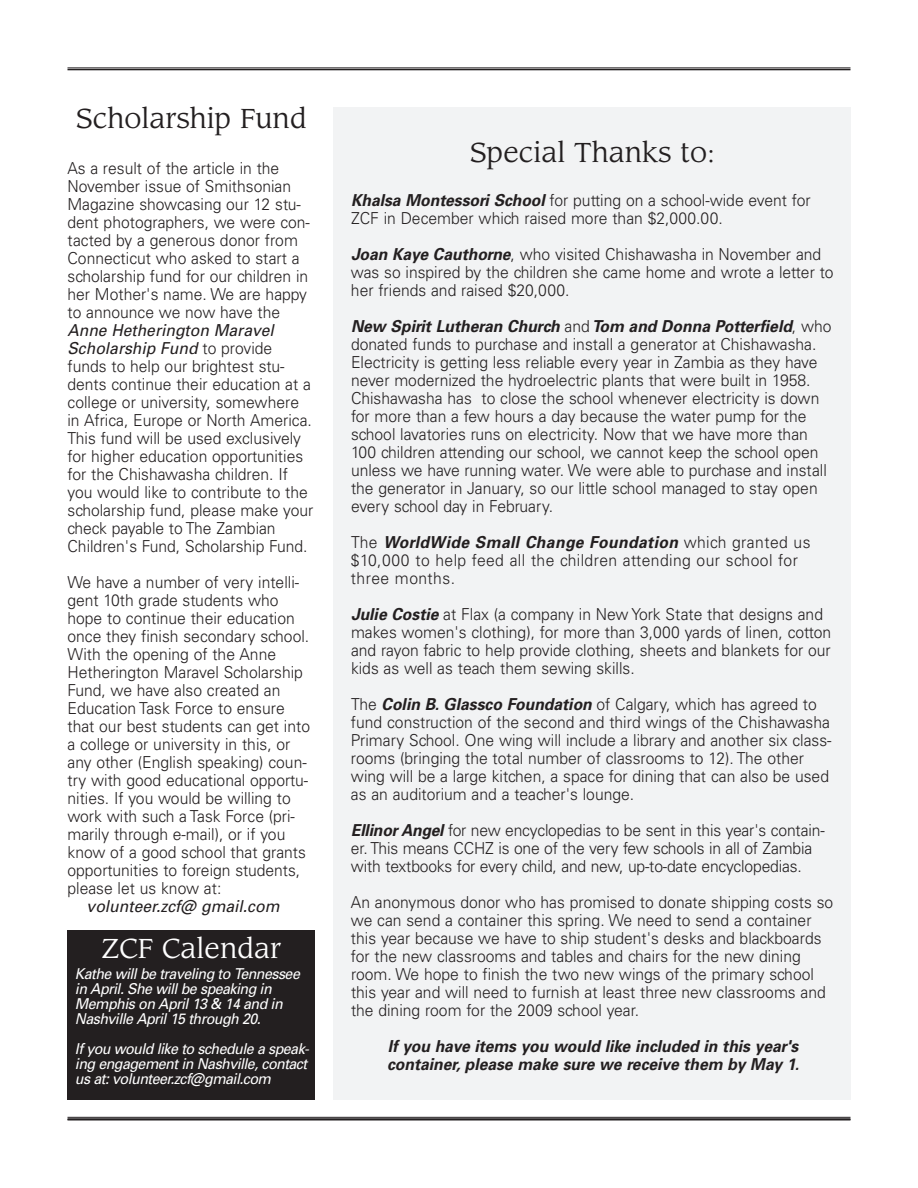
<style>
.page{position:relative;width:918px;height:1188px;background:#fff}
.page>*{position:absolute;margin:0;border:0;box-sizing:border-box;transform-origin:0 0}
.t1{font:27px "Leawood";color:#231f20}
.t2{font:27px "Leawood";color:#fff}
.t3{font:300 16.5px/18px "Univers";color:#231f20;scale:.95 1}
.t4{font:300 16.5px/18px "Univers";letter-spacing:.03em;color:#231f20;scale:.95 1}
.t5{font:italic 700 16.5px/18px "Univers";color:#231f20;scale:.95 1}
.t6{font:italic 16.5px "Univers";color:#231f20;scale:.95 1}
.t7{font:italic 15px/15px "Univers";letter-spacing:-.04em;color:#fff;scale:.95 1}
.s1{font-weight:400;font-style:italic}
.s2{font-weight:700;font-style:italic}
</style>
<div class="page">
<div style="left:68px;top:930px;width:247px;height:170px;background:#231f20"></div>
<div style="left:333px;top:107px;width:517px;height:993px;background:#f2f3f4"></div>
<hr style="left:68px;top:68px;width:782px;height:1px;background:#231f20">
<hr style="left:68px;top:69px;width:782px;height:1px;background:#231f20">
<hr style="left:68px;top:1117px;width:782px;height:1px;background:#231f20">
<hr style="left:68px;top:1118px;width:782px;height:2px;background:#231f20">
<h1 class="t1" style="left:76px;top:107px;width:232px">Scholarship Fund</h1>
<p class="t3" style="left:68px;top:161px;width:257px">As a result of the article in the<br>November issue of Smithsonian<br>Magazine showcasing our 12 stu&shy;dent photographers, we were con&shy;tacted by a generous donor from<br>Connecticut who asked to start a scholarship fund for our children in her Mother's name. We are happy to announce we now have the</p>
<p class="t3" style="left:67px;top:323px;width:260px"><span class="s1">Anne Hetherington Maravel Scholarship Fund</span> to provide funds to help our brightest stu&shy;dents continue their education at a college or university, somewhere in Africa, Europe or North America.<br>This fund will be used exclusively for higher education opportunities for the Chishawasha children. If you would like to contribute to the scholarship fund, please make your check payable to The Zambian Children's Fund, Scholarship Fund.</p>
<p class="t3" style="left:68px;top:575px;width:257px">We have a number of very intelli&shy;gent 10th grade students who hope to continue their education once they finish secondary school.<br>With the opening of the Anne<br>Hetherington Maravel Scholarship<br>Fund, we have also created an<br>Education Task Force to ensure that our best students can get into a college or university in this, or any other (English speaking) coun&shy;try with good educational opportu&shy;nities. If you would be willing to work with such a Task Force (pri&shy;marily through e-mail), or if you know of a good school that grants opportunities to foreign students, please let us know at:</p>
<p class="t6" style="left:87px;top:900px;width:204px">volunteer.zcf@ gmail.com</p>
<h1 class="t2" style="left:101px;top:936px;width:181px">ZCF Calendar</h1>
<p class="t7" style="left:75px;top:967px;width:238px">Kathe will be traveling to Tennessee in April. She will be speaking in<br>Memphis on April 13 &amp; 14 and in<br>Nashville April 15 through 20.</p>
<p class="t7" style="left:75px;top:1042px;width:248px">If you would like to schedule a speak&shy;ing engagement in Nashville, contact us at: volunteer.zcf@gmail.com</p>
<h1 class="t1" style="left:470px;top:140px;width:247px">Special Thanks to:</h1>
<p class="t3" style="left:351px;top:193px;width:485px"><span class="s2">Khalsa Montessori School</span> for putting on a school-wide event for<br>ZCF in December which raised more than $2,000.00.</p>
<p class="t3" style="left:351px;top:247px;width:510px"><span class="s2">Joan Kaye Cauthorne</span>, who visited Chishawasha in November and was so inspired by the children she came home and wrote a letter to her friends and raised $20,000.</p>
<p class="t3" style="left:351px;top:319px;width:507px"><span class="s2">New Spirit Lutheran Church</span> and <span class="s2">Tom and Donna Potterfield</span>, who donated funds to purchase and install a generator at Chishawasha.<br>Electricity is getting less reliable every year in Zambia as they have never modernized the hydroelectric plants that were built in 1958.<br>Chishawasha has to close the school whenever electricity is down for more than a few hours a day because the water pump for the school lavatories runs on electricity. Now that we have more than 100 children attending our school, we cannot keep the school open unless we have running water. We were able to purchase and install the generator in January, so our little school managed to stay open every school day in February.</p>
<p class="t4" style="left:351px;top:535px;width:485px">The <span class="s2">WorldWide Small Change Foundation</span> which granted us $10,000 to help feed all the children attending our school for three months.</p>
<p class="t3" style="left:351px;top:607px;width:507px"><span class="s2">Julie Costie</span> at Flax (a company in New York State that designs and makes women's clothing), for more than 3,000 yards of linen, cotton and rayon fabric to help provide clothing, sheets and blankets for our kids as well as teach them sewing skills.</p>
<p class="t3" style="left:351px;top:697px;width:507px">The <span class="s2">Colin B. Glassco Foundation</span> of Calgary, which has agreed to fund construction of the second and third wings of the Chishawasha Primary School. One wing will include a library and another six class&shy;rooms (bringing the total number of classrooms to 12). The other wing will be a large kitchen, a space for dining that can also be used as an auditorium and a teacher's lounge.</p>
<p class="t3" style="left:351px;top:823px;width:500px"><span class="s2">Ellinor Angel</span> for new encyclopedias to be sent in this year's contain&shy;er. This means CCHZ is one of the very few schools in all of Zambia with textbooks for every child, and new, up-to-date encyclopedias.</p>
<p class="t3" style="left:351px;top:895px;width:509px">An anonymous donor who has promised to donate shipping costs so we can send a container this spring. We need to send a container this year because we have to ship student's desks and blackboards for the new classrooms and tables and chairs for the new dining room. We hope to finish the two new wings of the primary school this year and will need to furnish at least three new classrooms and the dining room for the 2009 school year.</p>
<p class="t5" style="left:387px;top:1039px;width:435px">If you have items you would like included in this year's container, please make sure we receive them by May 1.</p>
</div>
